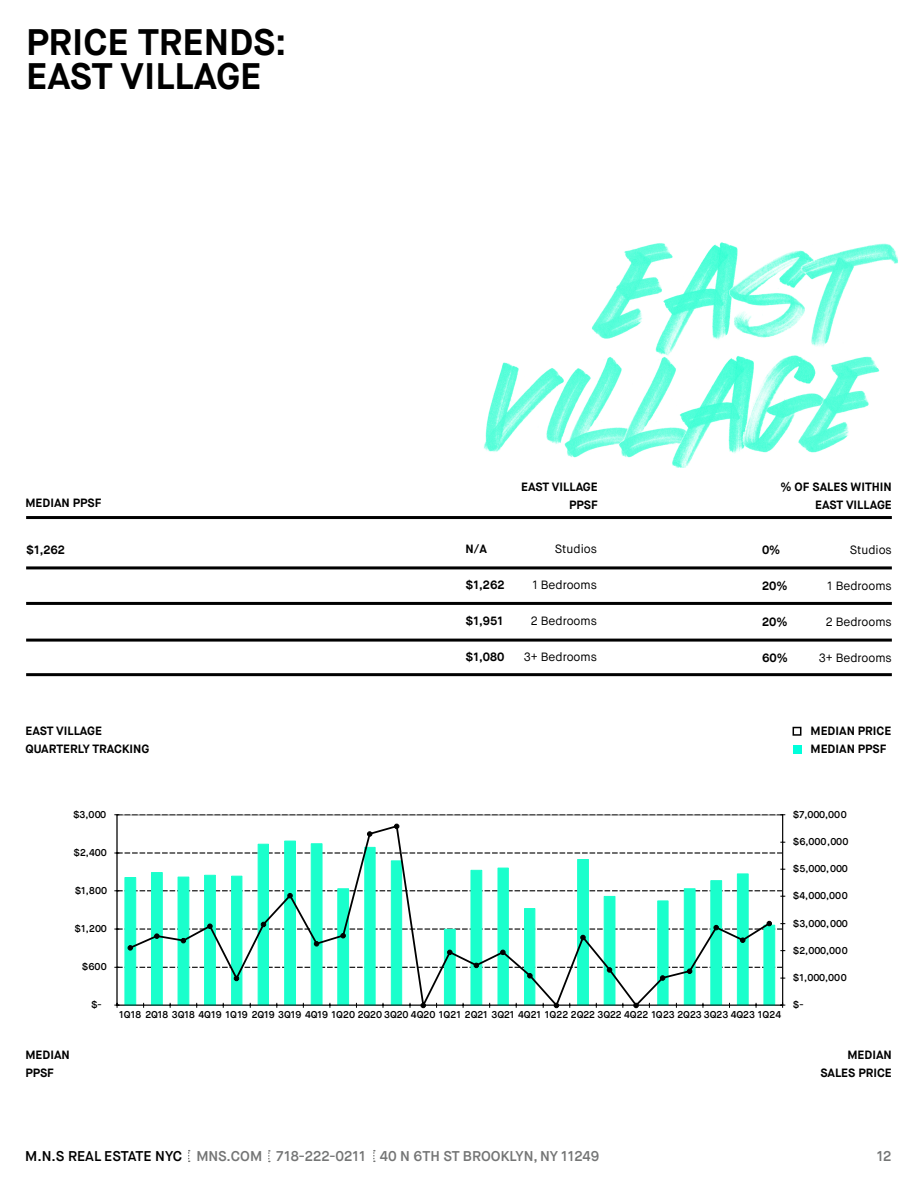
<style>
.page{position:relative;width:918px;height:1188px;background:#fff}
.page>*{position:absolute;margin:0;border:0;box-sizing:border-box;transform-origin:0 0}
.t1{font:700 36.9px "Maison Neue";color:#000}
.t2{font:600 14.1px "Maison Neue";color:#747575}
.t3{font:700 12px/18px "Maison Neue";color:#000;text-align:right}
.t4{font:12px "Maison Neue";color:#000}
.t5{font:600 9.9px "Maison Neue";color:#000}
.s1{color:#000}
</style>
<div class="page">
<svg style="left:188px;top:1150px;width:2px;height:12px"></svg>
<svg style="left:268px;top:1150px;width:2px;height:12px"></svg>
<svg style="left:373px;top:1150px;width:2px;height:12px"></svg>
<hr style="left:26px;top:516px;width:866px;height:3px;background:#000">
<hr style="left:26px;top:673px;width:866px;height:3px;background:#000">
<hr style="left:26px;top:566px;width:866px;height:3px;background:#000">
<hr style="left:26px;top:602px;width:866px;height:3px;background:#000">
<hr style="left:26px;top:639px;width:866px;height:3px;background:#000">
<div style="left:793px;top:745px;width:8px;height:9px;background:#00ffdb"></div>
<div style="left:793px;top:727px;width:8px;height:9px;border:2px solid #000"></div>
<img style="left:484px;top:243px;width:414px;height:225px">
<hr style="left:782px;top:815px;width:1px;height:190px;background:#000">
<hr style="left:117px;top:815px;width:1px;height:190px;background:#000">
<svg style="left:114px;top:814px;width:671px;height:1px"></svg>
<svg style="left:114px;top:852px;width:669px;height:2px"></svg>
<hr style="left:117px;top:1005px;width:666px;height:1px;background:#000">
<svg style="left:114px;top:1003px;width:5px;height:5px"></svg>
<svg style="left:128px;top:825px;width:644px;height:180px"></svg>
<svg style="left:114px;top:890px;width:671px;height:8px"></svg>
<svg style="left:367px;top:831px;width:5px;height:6px"></svg>
<svg style="left:394px;top:824px;width:5px;height:5px"></svg>
<svg style="left:421px;top:1003px;width:5px;height:5px"></svg>
<svg style="left:554px;top:1003px;width:5px;height:5px"></svg>
<svg style="left:633px;top:1003px;width:6px;height:5px"></svg>
<svg style="left:114px;top:963px;width:671px;height:18px"></svg>
<svg style="left:114px;top:921px;width:671px;height:34px"></svg>
<p class="t1" style="left:26px;top:19px;width:262px">PRICE TRENDS:</p>
<p class="t1" style="left:26px;top:53px;width:237px">EAST VILLAGE</p>
<p class="t3" style="left:26px;top:494px;width:77px">MEDIAN PPSF</p>
<p class="t3" style="left:26px;top:541px;width:40px">$1,262</p>
<p class="t3" style="left:466px;top:540px;width:23px">N/A</p>
<p class="t3" style="left:466px;top:576px;width:40px">$1,262</p>
<p class="t3" style="left:466px;top:612px;width:39px">$1,951</p>
<p class="t3" style="left:466px;top:648px;width:40px">$1,080</p>
<p class="t3" style="left:521px;top:478px;width:78px">EAST VILLAGE<br>PPSF</p>
<p class="t3" style="left:780px;top:478px;width:113px">% OF SALES WITHIN</p>
<p class="t3" style="left:815px;top:496px;width:78px">EAST VILLAGE</p>
<p class="t4" style="left:555px;top:542px;width:44px">Studios</p>
<p class="t4" style="left:532px;top:578px;width:66px">1 Bedrooms</p>
<p class="t4" style="left:531px;top:614px;width:68px">2 Bedrooms</p>
<p class="t4" style="left:524px;top:650px;width:75px">3+ Bedrooms</p>
<p class="t3" style="left:762px;top:541px;width:20px">0%</p>
<p class="t3" style="left:762px;top:577px;width:27px">20%</p>
<p class="t3" style="left:762px;top:613px;width:27px">20%</p>
<p class="t3" style="left:762px;top:649px;width:27px">60%</p>
<p class="t4" style="left:850px;top:542px;width:44px">Studios</p>
<p class="t4" style="left:827px;top:578px;width:66px">1 Bedrooms</p>
<p class="t4" style="left:826px;top:614px;width:68px">2 Bedrooms</p>
<p class="t4" style="left:819px;top:650px;width:75px">3+ Bedrooms</p>
<p class="t3" style="left:26px;top:722px;width:78px">EAST VILLAGE</p>
<p class="t3" style="left:26px;top:740px;width:125px">QUARTERLY TRACKING</p>
<p class="t3" style="left:811px;top:722px;width:82px">MEDIAN PRICE</p>
<p class="t3" style="left:811px;top:740px;width:77px">MEDIAN PPSF</p>
<p class="t5" style="left:73px;top:808px;width:35px">$3,000</p>
<p class="t5" style="left:793px;top:808px;width:55px">$7,000,000</p>
<p class="t5" style="left:74px;top:846px;width:35px">$2,400</p>
<p class="t5" style="left:793px;top:835px;width:57px">$6,000,000</p>
<p class="t5" style="left:793px;top:862px;width:56px">$5,000,000</p>
<p class="t5" style="left:75px;top:884px;width:34px">$1,800</p>
<p class="t5" style="left:793px;top:889px;width:56px">$4,000,000</p>
<p class="t5" style="left:75px;top:922px;width:34px">$1,200</p>
<p class="t5" style="left:793px;top:917px;width:56px">$3,000,000</p>
<p class="t5" style="left:793px;top:944px;width:56px">$2,000,000</p>
<p class="t5" style="left:82px;top:961px;width:27px">$600</p>
<p class="t5" style="left:793px;top:971px;width:55px">$1,000,000</p>
<p class="t5" style="left:91px;top:998px;width:12px">$-</p>
<p class="t5" style="left:793px;top:998px;width:12px">$-</p>
<p class="t3" style="left:25px;top:1046px;width:46px">MEDIAN</p>
<p class="t3" style="left:25px;top:1064px;width:30px">PPSF</p>
<p class="t5" style="left:119px;top:1009px;width:663px">1Q18 2Q18 3Q18 4Q19 1Q19 2Q19 3Q19 4Q19 1Q20 2Q20 3Q20 4Q20 1Q21 2Q21 3Q21 4Q21 1Q22 2Q22 3Q22 4Q22 1Q23 2Q23 3Q23 4Q23 1Q24</p>
<p class="t3" style="left:847px;top:1046px;width:46px">MEDIAN</p>
<p class="t3" style="left:820px;top:1064px;width:73px">SALES PRICE</p>
<h2 class="t2" style="left:25px;top:1147px;width:576px"><span class="s1">M.N.S REAL ESTATE NYC</span> MNS.COM 718-222-0211 40 N 6TH ST BROOKLYN, NY 11249</h2>
<h2 class="t2" style="left:877px;top:1147px;width:16px">12</h2>
</div>
